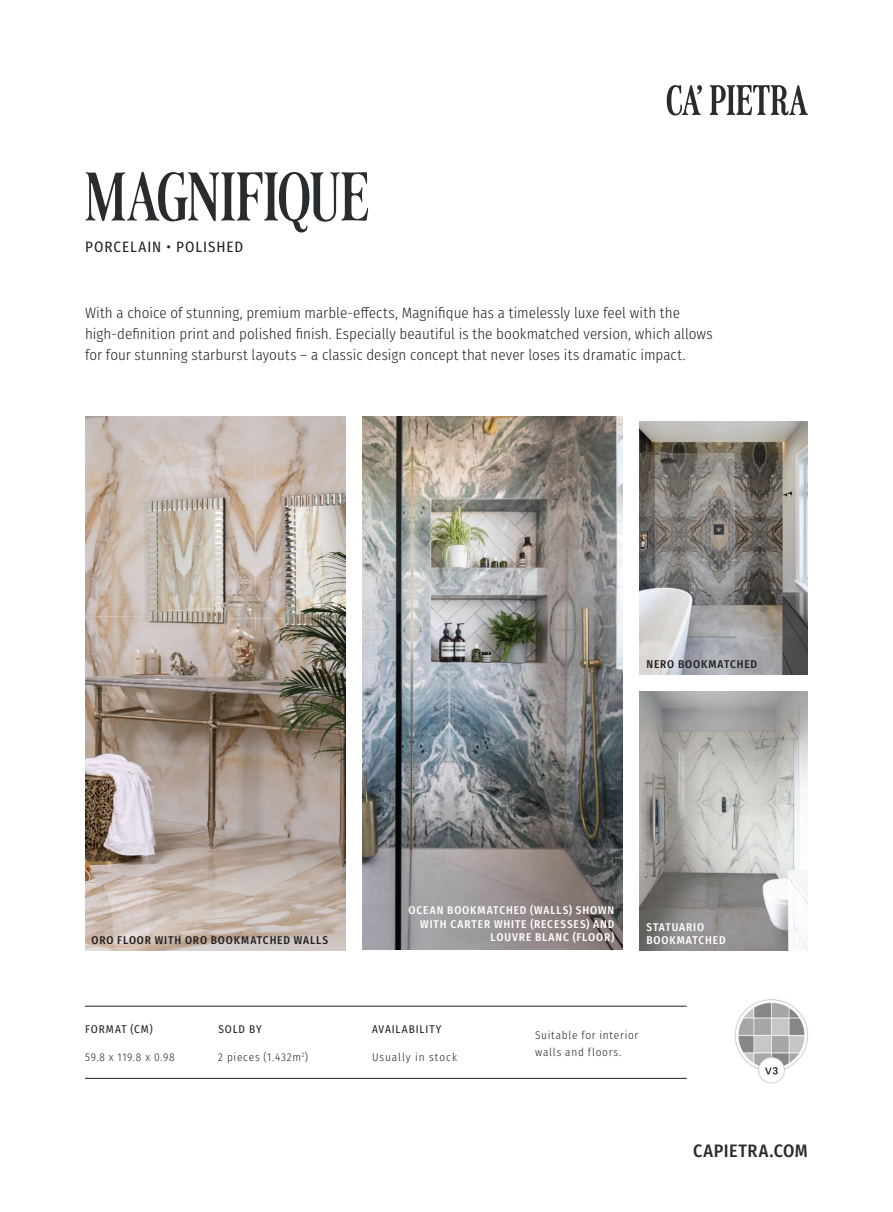
<style>
.page{position:relative;width:893px;height:1212px;background:#fff}
.page>*{position:absolute;margin:0;border:0;box-sizing:border-box;transform-origin:0 0}
.Product_Name{font:500 67.5px "LT Carpet";letter-spacing:.005em;color:#292c2f}
.Intro_copy{font:500 18px "Fira Sans Condensed";letter-spacing:.03em;color:#292c2f}
.Intro_copy-2{font:300 15px/21px "Fira Sans Condensed";color:#231f20}
.Product_Type___Finish{font:15px "Fira Sans Condensed";letter-spacing:.065em;color:#231f20}
.Labels_over_images_white{font:500 11.25px/13.5px "Fira Sans Condensed";letter-spacing:.08em;color:#fff}
.Table_info_para_copy{font:300 11.25px/16.5px "Fira Sans Condensed";letter-spacing:.065em;color:#231f20}
.Labels_over_images_white-2{font:500 11.25px "Fira Sans Condensed";letter-spacing:.075em;color:#231f20}
.Tile_labels{font:11.25px "Fira Sans Condensed";letter-spacing:.08em;color:#231f20}
</style>
<div class="page">
<svg style="left:667px;top:85px;width:35px;height:30px"></svg>
<svg style="left:710px;top:85px;width:98px;height:30px"></svg>
<hr style="left:85px;top:1006px;width:133px;height:1px;background:#231f20">
<hr style="left:218px;top:1006px;width:154px;height:1px;background:#231f20">
<hr style="left:372px;top:1006px;width:163px;height:1px;background:#231f20">
<hr style="left:535px;top:1006px;width:152px;height:1px;background:#231f20">
<hr style="left:535px;top:1078px;width:152px;height:1px;background:#231f20">
<hr style="left:85px;top:1078px;width:133px;height:1px;background:#231f20">
<hr style="left:218px;top:1078px;width:154px;height:1px;background:#231f20">
<hr style="left:372px;top:1078px;width:163px;height:1px;background:#231f20">
<img style="left:735px;top:999px;width:73px;height:85px">
<img style="left:85px;top:416px;width:260px;height:534px">
<img style="left:640px;top:692px;width:168px;height:258px">
<img style="left:640px;top:422px;width:168px;height:253px">
<img style="left:362px;top:416px;width:261px;height:534px">
<p class="Product_Name" style="left:85px;top:157px;width:285px">MAGNIFIQUE</p>
<p class="Product_Type___Finish" style="left:85px;top:236px;width:160px">PORCELAIN • POLISHED</p>
<p class="Intro_copy-2" style="left:85px;top:302px;width:629px">With a choice of stunning, premium marble-effects, Magnifique has a timelessly luxe feel with the high-definition print and polished finish. Especially beautiful is the bookmatched version, which allows for four stunning starburst layouts – a classic design concept that never loses its dramatic impact.</p>
<p class="Labels_over_images_white-2" style="left:646px;top:655px;width:112px">NERO BOOKMATCHED</p>
<p class="Labels_over_images_white-2" style="left:91px;top:931px;width:238px">ORO FLOOR WITH ORO BOOKMATCHED WALLS</p>
<p class="Labels_over_images_white" style="left:409px;top:903px;width:207px;text-align:right">OCEAN BOOKMATCHED (WALLS) SHOWN<br>WITH CARTER WHITE (RECESSES) AND<br>LOUVRE BLANC (FLOOR)</p>
<p class="Labels_over_images_white" style="left:646px;top:919px;width:81px">STATUARIO<br>BOOKMATCHED</p>
<p class="Tile_labels" style="left:85px;top:1020px;width:69px">FORMAT (CM)</p>
<p class="Tile_labels" style="left:218px;top:1020px;width:45px">SOLD BY</p>
<p class="Tile_labels" style="left:372px;top:1020px;width:71px">AVAILABILITY</p>
<p class="Table_info_para_copy" style="left:85px;top:1048px;width:91px">59.8 x 119.8 x 0.98</p>
<p class="Table_info_para_copy" style="left:218px;top:1048px;width:91px">2 pieces (1.432m<sup>2</sup>)</p>
<p class="Table_info_para_copy" style="left:372px;top:1048px;width:86px">Usually in stock</p>
<p class="Table_info_para_copy" style="left:535px;top:1027px;width:105px">Suitable for interior walls and floors.</p>
<p class="Intro_copy" style="left:693px;top:1136px;width:116px">CAPIETRA.COM</p>
</div>
